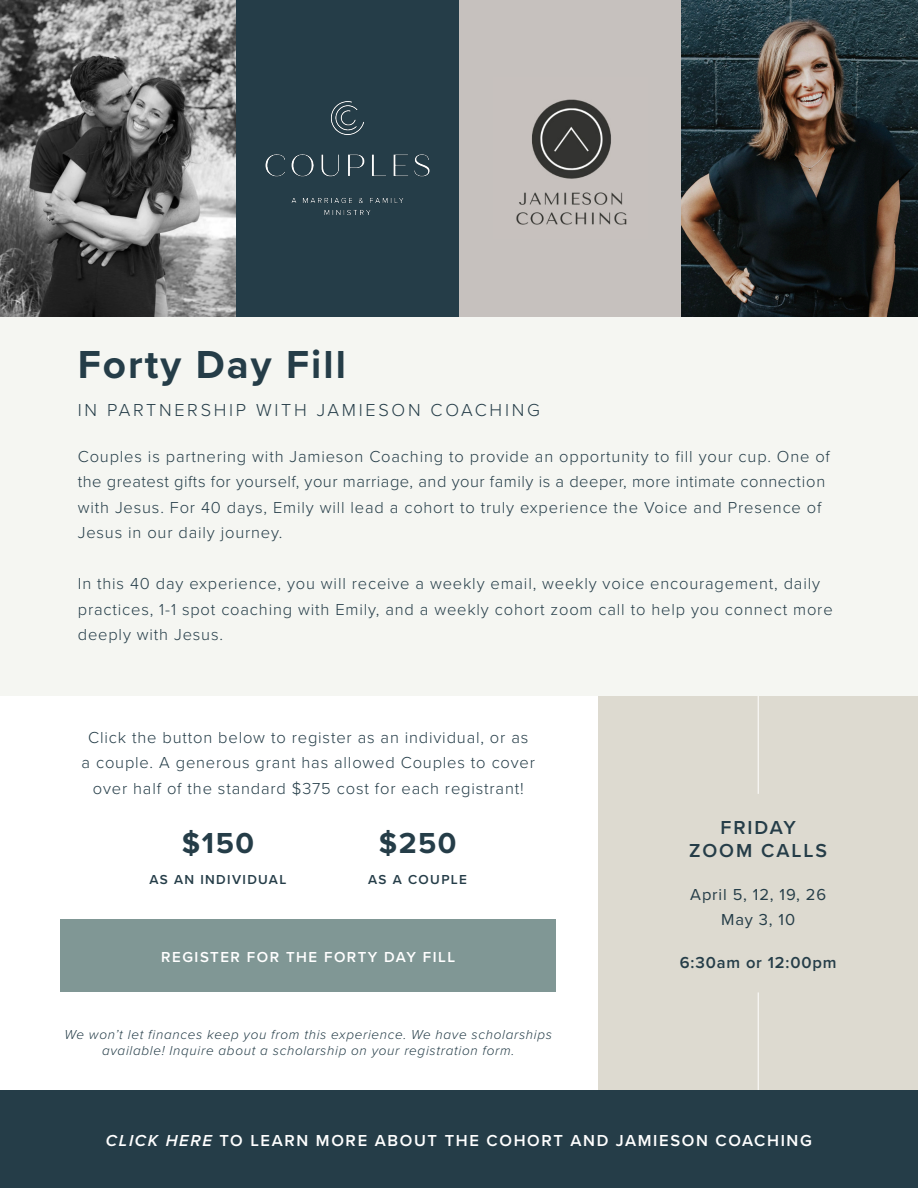
<style>
.page{position:relative;width:918px;height:1188px;background:#fff}
.page>*{position:absolute;margin:0;border:0;box-sizing:border-box;transform-origin:0 0}
.t1{font:700 40.5px "Proxima Nova";letter-spacing:.05em;color:#253d48}
.t2{font:700 30px "Proxima Nova";letter-spacing:.05em;color:#253d48}
.t3{font:600 19.5px "Proxima Nova";letter-spacing:.1em;color:#253d48}
.t4{font:300 18px "Proxima Nova";letter-spacing:.15em;color:#253d48}
.t5{font:300 16.5px/25.5px "Proxima Nova";letter-spacing:.05em;color:#253d48}
.t6{font:600 16.5px "Proxima Nova";letter-spacing:.1em;color:#fff}
.t7{font:16.5px "Proxima Nova";letter-spacing:.05em;color:#253d48}
.t8{font:600 16.5px "Proxima Nova";letter-spacing:.05em;color:#253d48}
.t9{font:600 15px "Proxima Nova";letter-spacing:.1em;color:#fff}
.t10{font:italic 300 13.5px/16.5px "Proxima Nova";letter-spacing:.05em;color:#253d48;text-align:center}
.t11{font:600 13.5px "Proxima Nova";letter-spacing:.1em;color:#253d48}
.s1{font-style:italic}
</style>
<div class="page">
<div style="left:598px;top:696px;width:320px;height:395px;background:#dddad0"></div>
<hr style="left:758px;top:696px;width:1px;height:98px;background:#fff">
<hr style="left:758px;top:992px;width:1px;height:99px;background:#fff">
<div style="left:0;top:316px;width:918px;height:380px;background:#f5f6f2"></div>
<img style="left:0;top:0;width:236px;height:316px">
<div style="left:459px;top:0;width:223px;height:316px;background:#c6c1be"></div>
<img style="left:516px;top:99px;width:111px;height:126px">
<img style="left:682px;top:0;width:236px;height:316px">
<div style="left:236px;top:0;width:223px;height:316px;background:#253d48"></div>
<img style="left:265px;top:101px;width:165px;height:114px">
<div style="left:0;top:1091px;width:918px;height:97px;background:#253d48"></div>
<div style="left:60px;top:920px;width:496px;height:72px;background:#809795"></div>
<p class="t1" style="left:78px;top:334px;width:270px">Forty Day Fill</p>
<p class="t4" style="left:78px;top:396px;width:463px">IN PARTNERSHIP WITH JAMIESON COACHING</p>
<p class="t5" style="left:78px;top:442px;width:754px">Couples is partnering with Jamieson Coaching to provide an opportunity to fill your cup. One of the greatest gifts for yourself, your marriage, and your family is a deeper, more intimate connection with Jesus. For 40 days, Emily will lead a cohort to truly experience the Voice and Presence of Jesus in our daily journey.</p>
<p class="t5" style="left:78px;top:570px;width:756px">In this 40 day experience, you will receive a weekly email, weekly voice encouragement, daily practices, 1-1 spot coaching with Emily, and a weekly cohort zoom call to help you connect more deeply with Jesus.</p>
<p class="t5" style="left:82px;top:724px;width:455px;text-align:center">Click the button below to register as an individual, or as<br>a couple. A generous grant has allowed Couples to cover over half of the standard $375 cost for each registrant!</p>
<p class="t2" style="left:182px;top:821px;width:74px">$150</p>
<p class="t11" style="left:150px;top:869px;width:138px">AS AN INDIVIDUAL</p>
<p class="t2" style="left:379px;top:821px;width:79px">$250</p>
<p class="t11" style="left:368px;top:869px;width:100px">AS A COUPLE</p>
<p class="t9" style="left:161px;top:946px;width:295px">REGISTER FOR THE FORTY DAY FILL</p>
<p class="t10" style="left:65px;top:1025px;width:489px">We won’t let finances keep you from this experience. We have scholarships available! Inquire about a scholarship on your registration form.</p>
<p class="t3" style="left:720px;top:813px;width:77px">FRIDAY</p>
<p class="t3" style="left:689px;top:836px;width:139px">ZOOM CALLS</p>
<p class="t7" style="left:690px;top:882px;width:137px">April 5, 12, 19, 26</p>
<p class="t7" style="left:721px;top:908px;width:75px">May 3, 10</p>
<p class="t8" style="left:680px;top:950px;width:158px">6:30am or 12:00pm</p>
<p class="t6" style="left:106px;top:1128px;width:708px"><span class="s1">CLICK HERE</span> TO LEARN MORE ABOUT THE COHORT AND JAMIESON COACHING</p>
</div>
